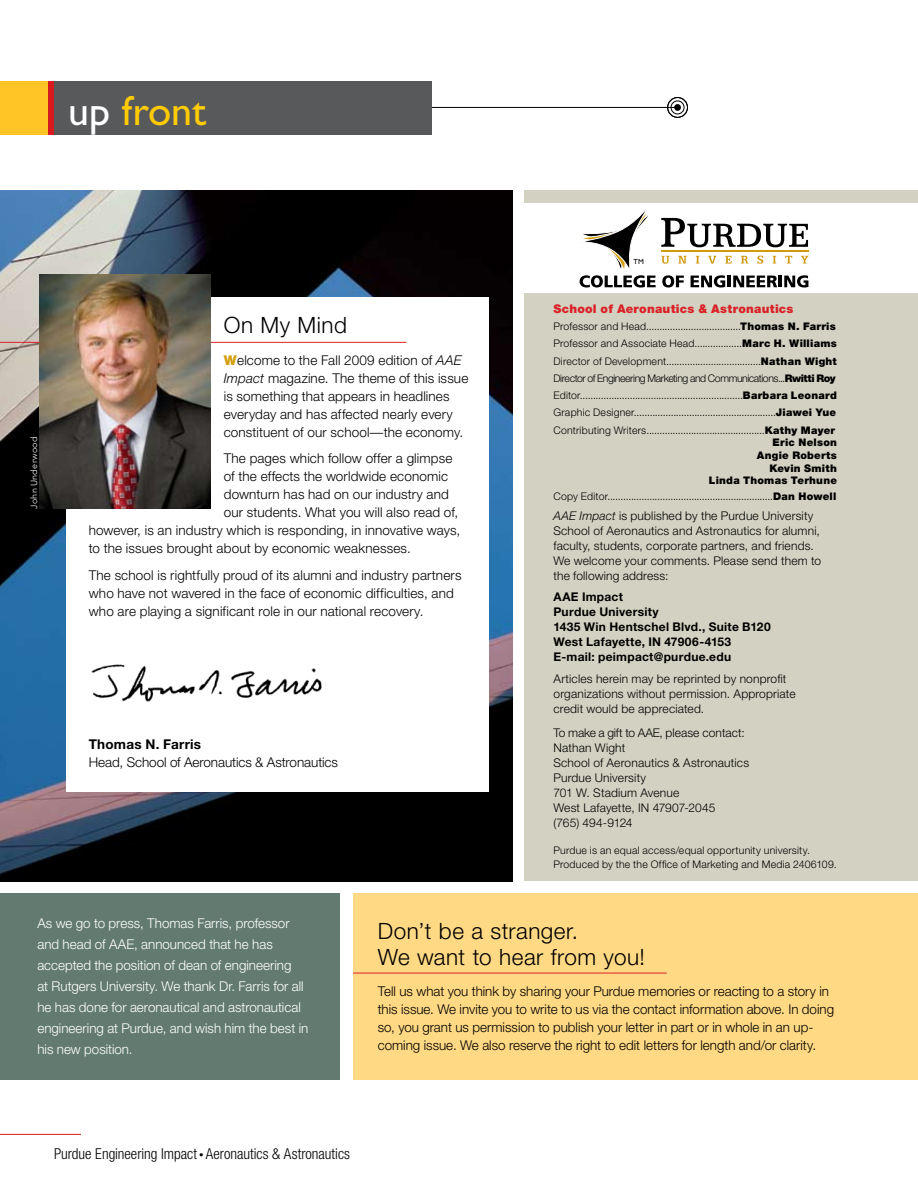
<style>
.page{position:relative;width:918px;height:1188px;background:#fff}
.page>*{position:absolute;margin:0;border:0;box-sizing:border-box;transform-origin:0 0}
.t1{font:42px "Gill Sans";color:#ffcb05}
.t2{font:300 22.5px/25.5px "Helvetica Neue";letter-spacing:.02em;color:#000}
.t3{font:300 condensed 15px "Helvetica Neue";color:#000}
.t4{font:300 13.5px/18px "Helvetica Neue";letter-spacing:.005em;color:#000}
.t5{font:300 13.5px/21px "Helvetica Neue";color:#fff}
.t6{font:700 13.5px "Helvetica Neue";letter-spacing:.02em;color:#000}
.t7{font:300 12px/15px "Helvetica Neue";letter-spacing:.015em;color:#000}
.t8{font:700 12px/15px "Helvetica Neue";letter-spacing:.025em;color:#000}
.t9{font:900 12px "Helvetica Neue LT Std";letter-spacing:.02em;color:#da2128}
.t10{font:300 10.5px/17.2px "Helvetica Neue";letter-spacing:.02em;color:#000}
.t11{font:900 10.5px/12.8px "Helvetica Neue LT Std";letter-spacing:.02em;color:#000;text-align:right}
.t12{font:300 9px "Avenir";letter-spacing:.025em;color:#fff}
.t13{font:7.35px "Gill Sans";color:#000}
.s1{color:#fff}
.s2{font-family:"Helvetica Neue LT Std";font-weight:900;color:#d59f0f}
.s3{font-style:italic}
.s4{font-family:"Helvetica Neue LT Std";font-weight:900}
.s5{font-size:9px}
</style>
<div class="page">
<img style="left:0;top:190px;width:513px;height:691px">
<div style="left:66px;top:297px;width:423px;height:495px;background:#fff"></div>
<div style="left:524px;top:190px;width:394px;height:691px;background:#d3d2c2"></div>
<div style="left:524px;top:203px;width:394px;height:90px;background:#fff"></div>
<svg style="left:579px;top:210px;width:229px;height:77px"></svg>
<hr style="left:0;top:342px;width:406px;height:1px;background:#da2128">
<img style="left:91px;top:664px;width:231px;height:38px">
<img style="left:39px;top:275px;width:171px;height:234px">
<hr style="left:0;top:1134px;width:81px;height:1px;background:#d71920">
<div style="left:353px;top:893px;width:565px;height:187px;background:#ffd984"></div>
<hr style="left:353px;top:973px;width:314px;height:1px;background:#da2128">
<div style="left:0;top:893px;width:339px;height:187px;background:#627a70"></div>
<hr style="left:0;top:107px;width:678px;height:1px;background:#000">
<div style="left:667px;top:97px;width:21px;height:21px;border:1px solid #000;border-radius:50%"></div>
<div style="left:671px;top:101px;width:13px;height:13px;border:1px solid #000;border-radius:50%"></div>
<div style="left:674px;top:104px;width:7px;height:7px;background:#000;border-radius:50%"></div>
<div style="left:0;top:81px;width:432px;height:54px;background:#58595b"></div>
<div style="left:0;top:81px;width:54px;height:54px;background:#ffc425"></div>
<div style="left:48px;top:81px;width:6px;height:54px;background:#d71920"></div>
<h1 class="t1" style="left:68px;top:87px;width:139px"><span class="s1">up</span> front</h1>
<p class="t12" style="left:29px;top:509px;width:74px;rotate:-90deg">John Underwood</p>
<h2 class="t2" style="left:224px;top:312px;width:125px">On My Mind</h2>
<p class="t4" style="left:224px;top:350px;width:246px"><span class="s2">W</span>elcome to the Fall 2009 edition of <span class="s3">AAE Impact</span> magazine. The theme of this issue is something that appears in headlines everyday and has affected nearly every constituent of our school—the economy.</p>
<p class="t4" style="left:224px;top:449px;width:230px">The pages which follow offer a glimpse</p>
<p class="t4" style="left:224px;top:467px;width:226px">of the effects the worldwide economic</p>
<p class="t4" style="left:224px;top:485px;width:227px">downturn has had on our industry and</p>
<p class="t4" style="left:224px;top:503px;width:236px">our students. What you will also read of,</p>
<p class="t4" style="left:89px;top:521px;width:373px">however, is an industry which is responding, in innovative ways,</p>
<p class="t4" style="left:89px;top:539px;width:323px">to the issues brought about by economic weaknesses.</p>
<p class="t4" style="left:89px;top:566px;width:374px">The school is rightfully proud of its alumni and industry partners who have not wavered in the face of economic difficulties, and who are playing a significant role in our national recovery.</p>
<p class="t6" style="left:89px;top:736px;width:114px">Thomas N. Farris</p>
<p class="t4" style="left:89px;top:753px;width:251px">Head, School of Aeronautics &amp; Astronautics</p>
<p class="t13" style="left:633px;top:257px;width:12px">TM</p>
<p class="t9" style="left:554px;top:301px;width:241px">School of Aeronautics &amp; Astronautics</p>
<p class="t10" style="left:554px;top:317px;width:285px">Professor and Head....................................<span class="s4">Thomas N. Farris </span>Professor and Associate Head..................<span class="s4">Marc H. Williams </span>Director of Development....................................<span class="s4">Nathan Wight </span>Director of Engineering Marketing and Communications...<span class="s4">Rwitti Roy </span>Editor..............................................................<span class="s4">Barbara Leonard </span>Graphic Designer......................................................<span class="s4">Jiawei Yue </span>Contributing Writers.............................................<span class="s4">Kathy Mayer</span></p>
<p class="t11" style="left:709px;top:436px;width:130px">Eric Nelson<br>Angie Roberts<br>Kevin Smith<br>Linda Thomas Terhune</p>
<p class="t10" style="left:554px;top:488px;width:284px">Copy Editor...............................................................<span class="s4">Dan Howell</span></p>
<p class="t7" style="left:554px;top:508px;width:269px"><span class="s3">AAE Impact</span> is published by the Purdue University School of Aeronautics and Astronautics for alumni, faculty, students, corporate partners, and friends.<br>We welcome your comments. Please send them to the following address:</p>
<p class="t8" style="left:554px;top:589px;width:219px">AAE Impact<br>Purdue University<br>1435 Win Hentschel Blvd., Suite B120<br>West Lafayette, IN 47906-4153<br>E-mail: peimpact@purdue.edu</p>
<p class="t7" style="left:554px;top:671px;width:244px">Articles herein may be reprinted by nonprofit organizations without permission. Appropriate credit would be appreciated.</p>
<p class="t7" style="left:554px;top:725px;width:197px">To make a gift to AAE, please contact:<br>Nathan Wight<br>School of Aeronautics &amp; Astronautics<br>Purdue University<br>701 W. Stadium Avenue<br>West Lafayette, IN 47907-2045<br>(765) 494-9124</p>
<p class="t10" style="left:554px;top:844px;width:285px;line-height:13.5px">Purdue is an equal access/equal opportunity university.<br>Produced by the the Office of Marketing and Media 2406109.</p>
<p class="t5" style="left:37px;top:913px;width:272px">As we go to press, Thomas Farris, professor and head of AAE, announced that he has accepted the position of dean of engineering<br>at Rutgers University. We thank Dr. Farris for all he has done for aeronautical and astronautical engineering at Purdue, and wish him the best in his new position.</p>
<h2 class="t2" style="left:378px;top:918px;width:269px">Don’t be a stranger.<br>We want to hear from you!</h2>
<p class="t4" style="left:378px;top:982px;width:458px">Tell us what you think by sharing your Purdue memories or reacting to a story in this issue. We invite you to write to us via the contact information above. In doing so, you grant us permission to publish your letter in part or in whole in an up&shy;coming issue. We also reserve the right to edit letters for length and/or clarity.</p>
<p class="t3" style="left:54px;top:1146px;width:298px">Purdue Engineering Impact <span class="s5">•</span> Aeronautics &amp; Astronautics</p>
</div>
